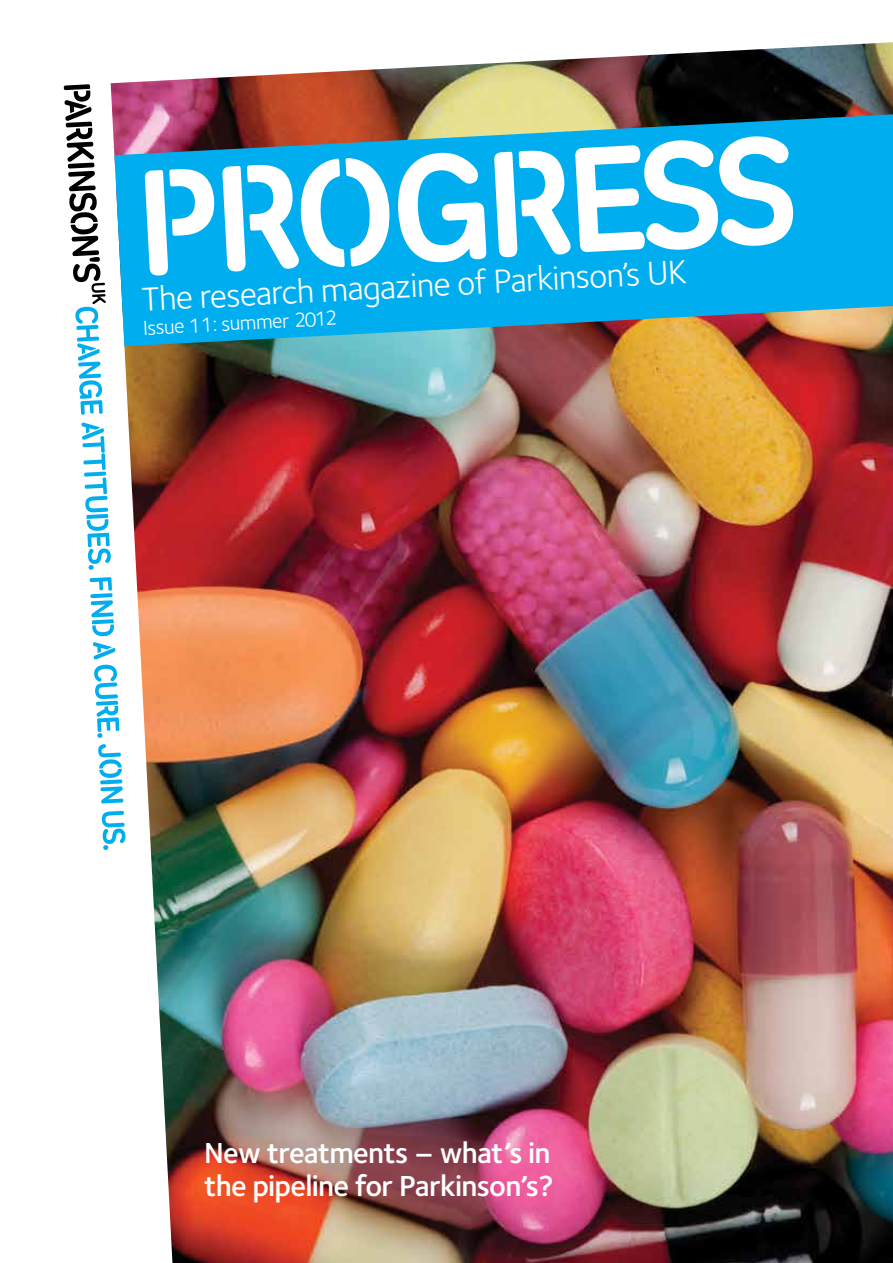
<style>
.page{position:relative;width:893px;height:1263px;background:#fff}
.page>*{position:absolute;margin:0;border:0;box-sizing:border-box;transform-origin:0 0}
.t1{font:150px "Parkinsons UK Stencil";color:#fff}
.t2{font:34.5px "Foundry Sterling";color:#fff}
.t3{font:600 30px/33px "Foundry Sterling";letter-spacing:-.025em;color:#fff}
.t4{font:21px "Foundry Sterling";color:#fff}
</style>
<div class="page">
<img style="left:111px;top:42px;width:782px;height:1221px">
<svg style="left:90px;top:577px;width:24px;height:59px"></svg>
<svg style="left:93px;top:642px;width:22px;height:17px"></svg>
<svg style="left:81px;top:423px;width:30px;height:147px"></svg>
<svg style="left:94px;top:665px;width:25px;height:73px"></svg>
<svg style="left:98px;top:744px;width:25px;height:59px"></svg>
<svg style="left:102px;top:811px;width:23px;height:39px"></svg>
<svg style="left:64px;top:84px;width:42px;height:331px"></svg>
<svg style="left:114px;top:114px;width:779px;height:232px;fill:#00aeef"></svg>
<h1 class="t1" style="left:133px;top:133px;width:660px;rotate:-3deg">Progress</h1>
<p class="t2" style="left:140px;top:280px;width:547px;rotate:-3deg">The research magazine of Parkinson’s UK</p>
<p class="t4" style="left:142px;top:316px;width:196px;rotate:-3deg">Issue 11: summer 2012</p>
<p class="t3" style="left:204px;top:1137px;width:351px">New treatments – what’s in the pipeline for Parkinson’s?</p>
</div>
